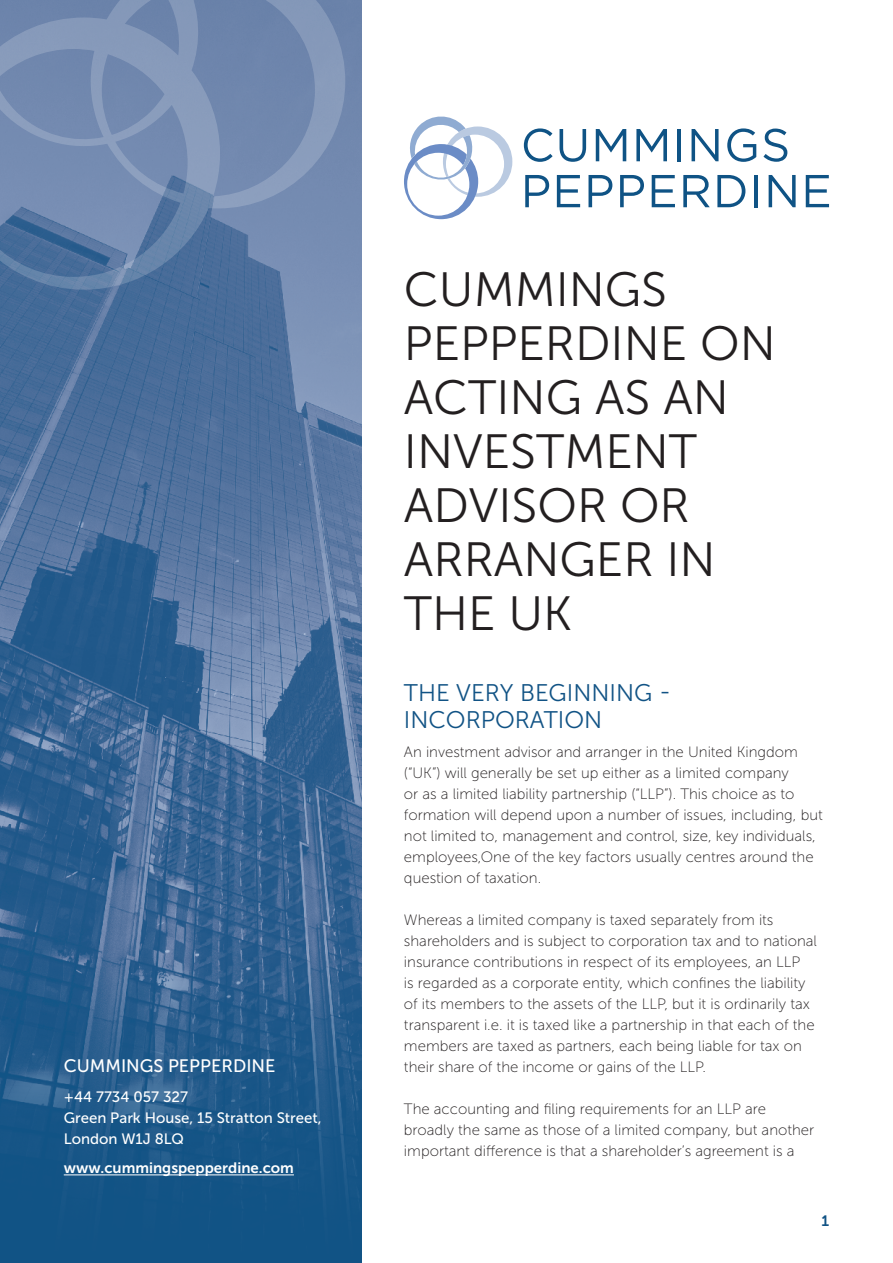
<style>
.page{position:relative;width:893px;height:1263px;background:#fff}
.page>*{position:absolute;margin:0;border:0;box-sizing:border-box;transform-origin:0 0}
.t1{font:48px/54px "Museo Sans 300";color:#231f20}
.t2{font:24px/27px "Museo Sans 300";color:#115385}
.t3{font:18px "Museo Sans 500";color:#fff}
.P1{font:15px/21px "Museo Sans 100";color:#231f20}
.t4{font:15px/21px "Museo Sans 500";color:#fff}
.t5{font:15px "Museo Sans 700";color:#fff}
.t6{font:15px "Museo Sans 700";color:#115385}
</style>
<div class="page">
<img style="left:0;top:0;width:361px;height:957px">
<svg style="left:0;top:957px;width:361px;height:306px;background:#1f598a"></svg>
<hr style="left:64px;top:1174px;width:230px;height:1px;background:#fff">
<svg style="left:0;top:0;width:345px;height:290px;background:#7088ae"></svg>
<svg style="left:524px;top:128px;width:29px;height:34px"></svg>
<svg style="left:559px;top:129px;width:27px;height:33px"></svg>
<svg style="left:596px;top:129px;width:30px;height:32px"></svg>
<svg style="left:636px;top:129px;width:31px;height:32px"></svg>
<hr style="left:677px;top:129px;width:4px;height:32px;background:#0f5385">
<svg style="left:692px;top:129px;width:26px;height:32px"></svg>
<svg style="left:727px;top:128px;width:29px;height:34px"></svg>
<svg style="left:763px;top:129px;width:24px;height:33px"></svg>
<svg style="left:525px;top:175px;width:24px;height:32px"></svg>
<svg style="left:557px;top:175px;width:23px;height:32px"></svg>
<svg style="left:588px;top:175px;width:24px;height:32px"></svg>
<svg style="left:620px;top:175px;width:24px;height:32px"></svg>
<svg style="left:652px;top:175px;width:23px;height:32px"></svg>
<svg style="left:683px;top:175px;width:27px;height:32px"></svg>
<svg style="left:717px;top:175px;width:28px;height:32px"></svg>
<hr style="left:754px;top:175px;width:4px;height:32px;background:#0f5385">
<svg style="left:769px;top:175px;width:27px;height:32px"></svg>
<svg style="left:806px;top:175px;width:23px;height:32px"></svg>
<svg style="left:404px;top:116px;width:108px;height:103px"></svg>
<p class="t3" style="left:64px;top:1056px;width:213px">CUMMINGS PEPPERDINE</p>
<p class="t4" style="left:64px;top:1086px;width:259px">+44 7734 057 327<br>Green Park House, 15 Stratton Street,<br>London W1J 8LQ</p>
<p class="t5" style="left:64px;top:1160px;width:232px">www.cummingspepperdine.com</p>
<h1 class="t1" style="left:404px;top:263px;width:373px">CUMMINGS<br>PEPPERDINE ON<br>ACTING AS AN<br>INVESTMENT<br>ADVISOR OR<br>ARRANGER IN<br>THE UK</h1>
<h2 class="t2" style="left:404px;top:679px;width:269px">THE VERY BEGINNING -<br>INCORPORATION</h2>
<p class="P1" style="left:404px;top:741px;width:420px">An investment advisor and arranger in the United Kingdom (“UK”) will generally be set up either as a limited company<br>or as a limited liability partnership (“LLP”). This choice as to formation will depend upon a number of issues, including, but not limited to, management and control, size, key individuals, employees,One of the key factors usually centres around the question of taxation.</p>
<p class="P1" style="left:404px;top:909px;width:414px">Whereas a limited company is taxed separately from its shareholders and is subject to corporation tax and to national insurance contributions in respect of its employees, an LLP<br>is regarded as a corporate entity, which confines the liability of its members to the assets of the LLP, but it is ordinarily tax transparent i.e. it is taxed like a partnership in that each of the members are taxed as partners, each being liable for tax on their share of the income or gains of the LLP.</p>
<p class="P1" style="left:404px;top:1098px;width:412px">The accounting and filing requirements for an LLP are broadly the same as those of a limited company, but another important difference is that a shareholder’s agreement is a</p>
<p class="t6" style="left:821px;top:1212px;width:9px">1</p>
</div>
